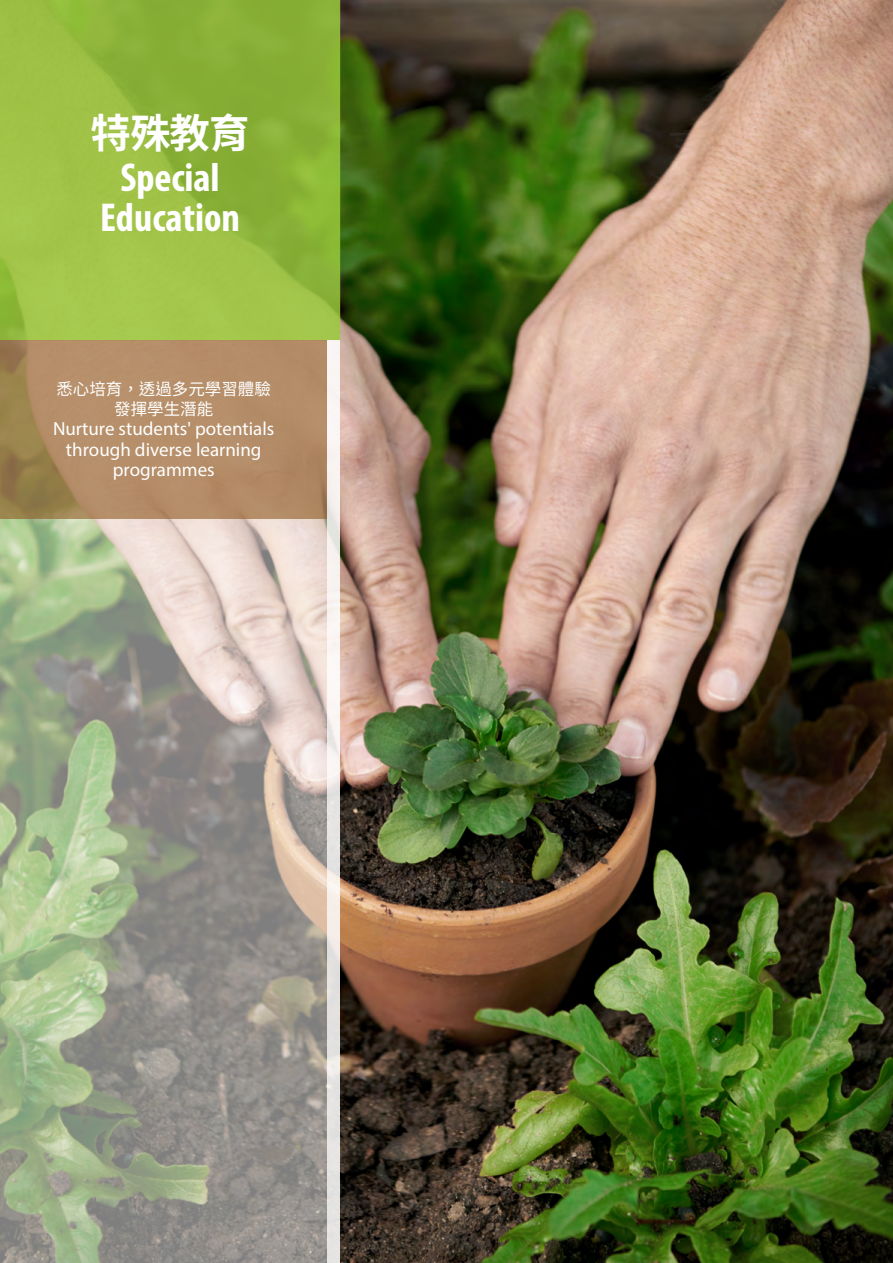
<style>
.page{position:relative;width:893px;height:1263px;background:#fff}
.page>*{position:absolute;margin:0;border:0;box-sizing:border-box;transform-origin:0 0}
.t1{font:700 condensed 40.5px/40.5px "Myriad Pro";color:#fff;text-align:center}
.t2{font:700 40.5px "Noto Sans CJ Ktc";color:#fff}
.t3{font:18.9px/20.2px "Myriad Pro";color:#fff;text-align:center}
.t4{font:16.5px/20.2px "Noto Sans CJ Ktc";color:#fff;text-align:center}
</style>
<div class="page">
<img style="left:340px;top:0;width:553px;height:1263px">
<svg style="left:0;top:519px;width:327px;height:744px;background:#a5a796"></svg>
<svg style="left:0;top:0;width:340px;height:340px;background:#96bb40"></svg>
<svg style="left:0;top:340px;width:327px;height:179px;background:#b08b64"></svg>
<svg style="left:327px;top:340px;width:13px;height:923px"></svg>
<h1 class="t2" style="left:91px;top:110px;width:160px">特殊教育</h1>
<h1 class="t1" style="left:100px;top:156px;width:142px">Special<br>Education</h1>
<p class="t4" style="left:56px;top:379px;width:216px">悉心培育，透過多元學習體驗發揮學生潛能</p>
<p class="t3" style="left:53px;top:419px;width:223px">Nurture students' potentials through diverse learning programmes</p>
</div>
